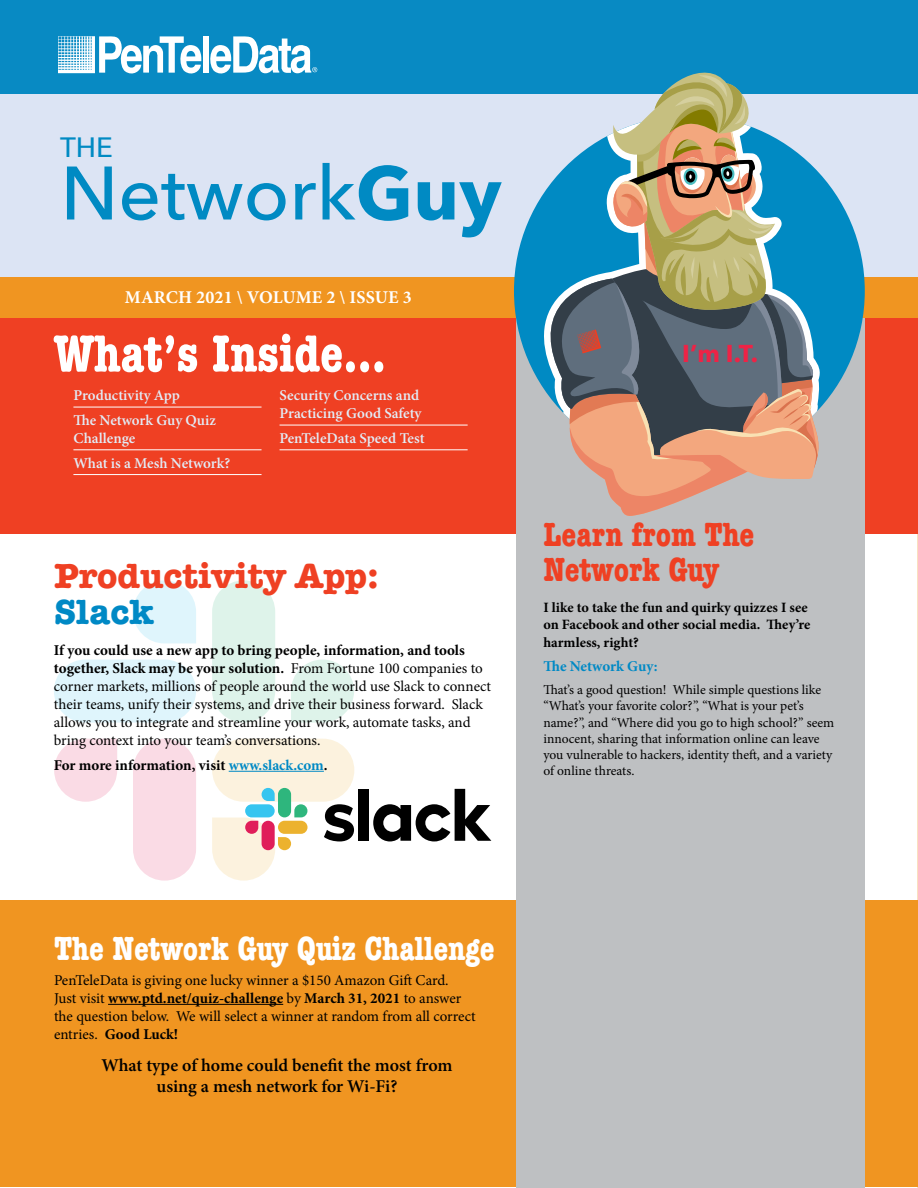
<style>
.page{position:relative;width:918px;height:1188px;background:#fff}
.page>*{position:absolute;margin:0;border:0;box-sizing:border-box;transform-origin:0 0}
.t1{font:500 74.85px "Avenir Next";color:#008ac3}
.t2{font:700 condensed 54px "American Typewriter";color:#fff}
.t3{font:700 36px "American Typewriter";color:#ef4023}
.t4{font:700 36px "American Typewriter";color:#0089c5}
.t5{font:700 condensed 34.5px "American Typewriter";color:#fff}
.t6{font:700 condensed 34.5px/34.5px "American Typewriter";color:#ef4023}
.t7{font:500 27.9px "Avenir Next";color:#008ac3}
.t8{font:700 24.3px "Avenir Next";color:#ee2346}
.t9{font:600 18px/21.6px "Minion Pro";color:#000;text-align:center}
.t10{font:700 18px "Minion Pro";letter-spacing:.01em;color:#fff}
.t11{font:15px/18px "Minion Pro";letter-spacing:-.005em;color:#000}
.t12{font:600 15px/24.8px "Minion Pro";color:#e2ecf6}
.t13{font:700 15px "Minion Pro";color:#000}
.t14{font:700 15px "Minion Pro";letter-spacing:-.005em;color:#0089c5}
.t15{font:700 14.25px/17.1px "Minion Pro";color:#000}
.t16{font:13.5px/16.2px "Minion Pro";letter-spacing:-.005em;color:#000}
.s1{font-weight:700}
.s2{color:#0089c5}
</style>
<div class="page">
<svg style="left:54px;top:739px;width:63px;height:63px"></svg>
<div style="left:133px;top:739px;width:63px;height:142px;background:#fadbe5;border-radius:32px"></div>
<svg style="left:133px;top:580px;width:63px;height:63px"></svg>
<div style="left:54px;top:660px;width:142px;height:63px;background:#dff5fc;border-radius:32px"></div>
<svg style="left:291px;top:660px;width:63px;height:63px"></svg>
<div style="left:212px;top:580px;width:63px;height:143px;background:#def3ea;border-radius:32px"></div>
<div style="left:212px;top:739px;width:142px;height:63px;background:#fcf2de;border-radius:32px"></div>
<div style="left:0;top:901px;width:918px;height:286px;background:#f09521"></div>
<hr style="left:917px;top:0;width:1px;height:1188px;background:#f09521">
<div style="left:0;top:317px;width:918px;height:217px;background:#ef4023"></div>
<div style="left:516px;top:298px;width:348px;height:890px;background:#bec0c2"></div>
<div style="left:0;top:0;width:917px;height:106px;background:#088ac3"></div>
<div style="left:0;top:211px;width:918px;height:106px;background:#f09521"></div>
<div style="left:0;top:94px;width:918px;height:183px;background:#dce4f4"></div>
<div style="left:514px;top:116px;width:351px;height:350px;background:#008ac3;border-radius:50%"></div>
<svg style="left:531px;top:72px;width:292px;height:444px"></svg>
<div style="left:203px;top:36px;width:6px;height:37px;background:#fff"></div>
<svg style="left:58px;top:36px;width:143px;height:38px"></svg>
<svg style="left:210px;top:36px;width:107px;height:38px"></svg>
<hr style="left:73px;top:407px;width:189px;height:1px;background:#fff">
<hr style="left:73px;top:450px;width:189px;height:1px;background:#fff">
<hr style="left:73px;top:474px;width:189px;height:1px;background:#fff">
<hr style="left:280px;top:425px;width:188px;height:1px;background:#fff">
<hr style="left:280px;top:450px;width:188px;height:1px;background:#fff">
<hr style="left:108px;top:1004px;width:175px;height:1px;background:#000">
<hr style="left:229px;top:771px;width:95px;height:1px;background:#0089c5">
<svg style="left:324px;top:804px;width:30px;height:37px"></svg>
<div style="left:358px;top:789px;width:11px;height:52px;background:#000"></div>
<svg style="left:373px;top:789px;width:118px;height:52px"></svg>
<svg style="left:212px;top:788px;width:95px;height:93px"></svg>
<div style="left:278px;top:821px;width:30px;height:13px;background:#ecb22e;border-radius:7px"></div>
<h3 class="t7" style="left:60px;top:123px;width:54px">THE</h3>
<h1 class="t1" style="left:61px;top:130px;width:443px">Network<span class="s1">Guy</span></h1>
<p class="t10" style="left:125px;top:285px;width:288px">MARCH 2021 \ VOLUME 2 \ ISSUE 3</p>
<h2 class="t2" style="left:54px;top:310px;width:333px">What’s Inside...</h2>
<p class="t12" style="left:73px;top:383px;width:144px">Productivity App<br>The Network Guy Quiz</p>
<p class="t12" style="left:73px;top:426px;width:158px">Challenge<br>What is a Mesh Network?</p>
<p class="t12" style="left:280px;top:386px;width:144px;line-height:18px">Security Concerns and<br>Practicing Good Safety</p>
<p class="t12" style="left:280px;top:426px;width:147px">PenTeleData Speed Test</p>
<h3 class="t3" style="left:54px;top:545px;width:326px">Productivity App:</h3>
<h3 class="t4" style="left:54px;top:581px;width:101px">Slack</h3>
<p class="t11" style="left:54px;top:641px;width:439px"><span class="s1">If you could use a new app to bring people, information, and tools together, Slack may be your solution.</span> From Fortune 100 companies to corner markets, millions of people around the world use Slack to connect their teams, unify their systems, and drive their business forward. Slack allows you to integrate and streamline your work, automate tasks, and bring context into your team’s conversations.</p>
<p class="t13" style="left:54px;top:754px;width:275px">For more information, visit <span class="s2">www.slack.com</span>.</p>
<h3 class="t8" style="left:682px;top:332px;width:77px">I’m I.T.</h3>
<h3 class="t6" style="left:543px;top:517px;width:212px">Learn from The<br>Network Guy</h3>
<p class="t15" style="left:543px;top:599px;width:269px">I like to take the fun and quirky quizzes I see on Facebook and other social media. They’re harmless, right?</p>
<p class="t14" style="left:543px;top:656px;width:116px">The Network Guy:</p>
<p class="t16" style="left:543px;top:682px;width:292px">That’s a good question! While simple questions like “What’s your favorite color?”, “What is your pet’s name?”, and “Where did you go to high school?” seem innocent, sharing that information online can leave you vulnerable to hackers, identity theft, and a variety of online threats.</p>
<h3 class="t5" style="left:54px;top:921px;width:442px">The Network Guy Quiz Challenge</h3>
<p class="t11" style="left:54px;top:971px;width:423px">PenTeleData is giving one lucky winner a $150 Amazon Gift Card.<br>Just visit <span class="s1">www.ptd.net/quiz-challenge</span> by <span class="s1">March 31, 2021</span> to answer the question below. We will select a winner at random from all correct entries. <span class="s1">Good Luck!</span></p>
<p class="t9" style="left:101px;top:1054px;width:353px">What type of home could benefit the most from using a mesh network for Wi-Fi?</p>
</div>
